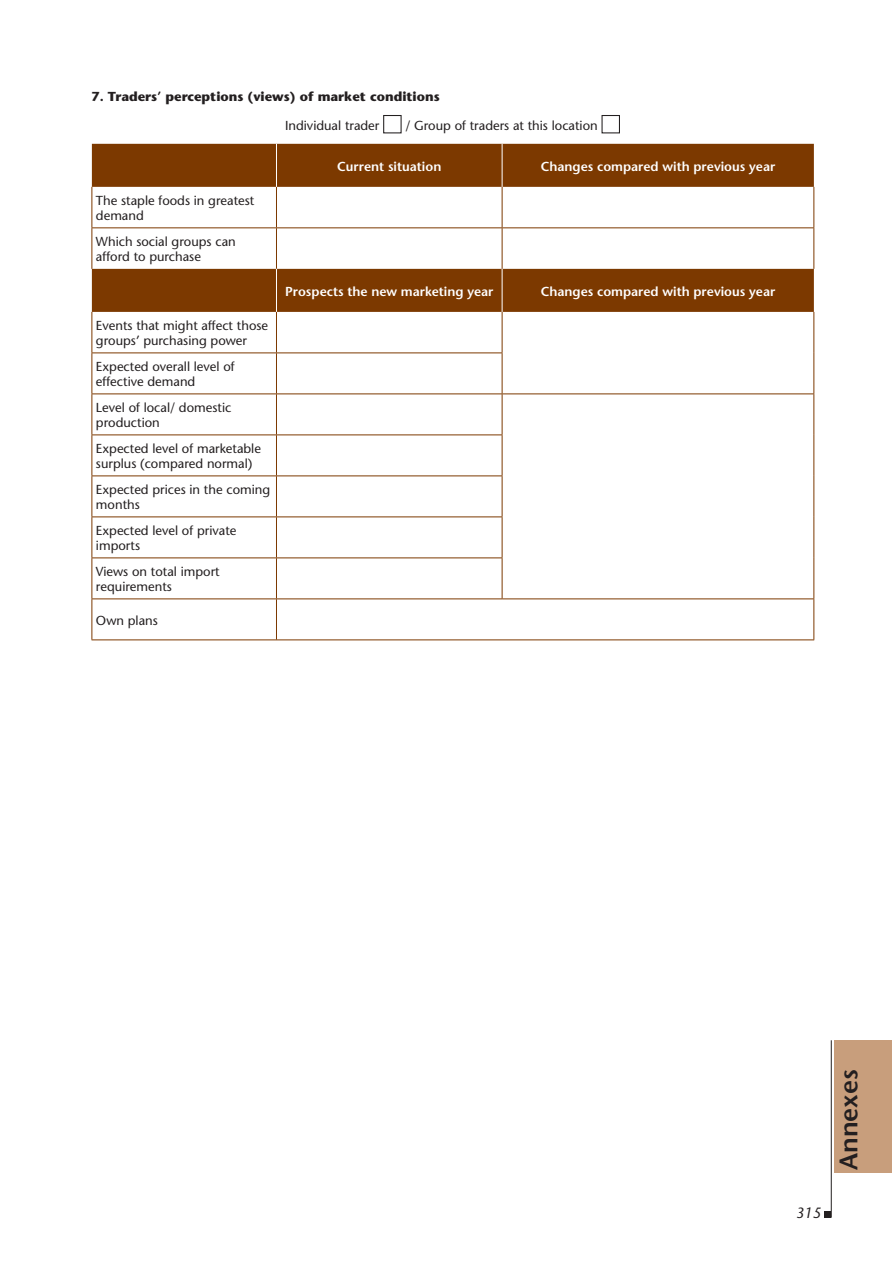
<style>
.page{position:relative;width:893px;height:1263px;background:#fff}
.page>*{position:absolute;margin:0;border:0;box-sizing:border-box;transform-origin:0 0}
.t1{font:600 25.5px "Stone Sans";color:#231f20}
.t2{font:italic 14.85px "Stone Sans";color:#231f20}
.t3{font:13.05px/15.6px "Stone Sans";color:#231f20}
.t4{font:600 13.05px "Stone Sans";color:#fff}
.t5{font:700 13.05px "Stone Sans";color:#231f20}
</style>
<div class="page">
<div style="left:824px;top:1212px;width:7px;height:6px;background:#231f20"></div>
<div style="left:834px;top:1040px;width:57px;height:133px;background:#c89e7c"></div>
<hr style="left:830px;top:1040px;width:1px;height:178px;background:#231f20">
<div style="left:383px;top:115px;width:18px;height:18px;border:1px solid #231f20"></div>
<div style="left:601px;top:115px;width:19px;height:18px;border:1px solid #231f20"></div>
<svg style="left:92px;top:144px;width:721px;height:168px;fill:#7c3900"></svg>
<hr style="left:91px;top:187px;width:1px;height:40px;background:#7c3900">
<hr style="left:276px;top:187px;width:1px;height:40px;background:#7c3900">
<hr style="left:501px;top:187px;width:1px;height:40px;background:#7c3900">
<hr style="left:813px;top:187px;width:1px;height:40px;background:#7c3900">
<hr style="left:91px;top:227px;width:185px;height:1px;background:#7c3900">
<hr style="left:91px;top:228px;width:1px;height:41px;background:#7c3900">
<hr style="left:276px;top:227px;width:226px;height:1px;background:#7c3900">
<hr style="left:276px;top:228px;width:1px;height:41px;background:#7c3900">
<hr style="left:502px;top:227px;width:312px;height:1px;background:#7c3900">
<hr style="left:501px;top:228px;width:1px;height:41px;background:#7c3900">
<hr style="left:813px;top:228px;width:1px;height:41px;background:#7c3900">
<hr style="left:91px;top:312px;width:1px;height:41px;background:#7c3900">
<hr style="left:276px;top:312px;width:1px;height:41px;background:#7c3900">
<hr style="left:501px;top:312px;width:1px;height:41px;background:#7c3900">
<hr style="left:813px;top:312px;width:1px;height:41px;background:#7c3900">
<hr style="left:813px;top:353px;width:1px;height:41px;background:#7c3900">
<hr style="left:91px;top:353px;width:185px;height:1px;background:#7c3900">
<hr style="left:91px;top:353px;width:1px;height:41px;background:#7c3900">
<hr style="left:276px;top:353px;width:226px;height:1px;background:#7c3900">
<hr style="left:276px;top:353px;width:1px;height:41px;background:#7c3900">
<hr style="left:501px;top:353px;width:1px;height:41px;background:#7c3900">
<hr style="left:91px;top:394px;width:185px;height:1px;background:#7c3900">
<hr style="left:91px;top:394px;width:1px;height:41px;background:#7c3900">
<hr style="left:276px;top:394px;width:226px;height:1px;background:#7c3900">
<hr style="left:276px;top:394px;width:1px;height:41px;background:#7c3900">
<hr style="left:502px;top:394px;width:312px;height:1px;background:#7c3900">
<hr style="left:501px;top:394px;width:1px;height:41px;background:#7c3900">
<hr style="left:813px;top:394px;width:1px;height:41px;background:#7c3900">
<hr style="left:813px;top:435px;width:1px;height:41px;background:#7c3900">
<hr style="left:813px;top:476px;width:1px;height:41px;background:#7c3900">
<hr style="left:813px;top:517px;width:1px;height:41px;background:#7c3900">
<hr style="left:813px;top:558px;width:1px;height:41px;background:#7c3900">
<hr style="left:91px;top:435px;width:185px;height:1px;background:#7c3900">
<hr style="left:91px;top:435px;width:1px;height:41px;background:#7c3900">
<hr style="left:276px;top:435px;width:226px;height:1px;background:#7c3900">
<hr style="left:276px;top:435px;width:1px;height:41px;background:#7c3900">
<hr style="left:501px;top:435px;width:1px;height:41px;background:#7c3900">
<hr style="left:91px;top:476px;width:185px;height:1px;background:#7c3900">
<hr style="left:91px;top:476px;width:1px;height:41px;background:#7c3900">
<hr style="left:276px;top:476px;width:226px;height:1px;background:#7c3900">
<hr style="left:276px;top:476px;width:1px;height:41px;background:#7c3900">
<hr style="left:501px;top:476px;width:1px;height:41px;background:#7c3900">
<hr style="left:91px;top:517px;width:185px;height:1px;background:#7c3900">
<hr style="left:91px;top:517px;width:1px;height:41px;background:#7c3900">
<hr style="left:276px;top:517px;width:226px;height:1px;background:#7c3900">
<hr style="left:276px;top:517px;width:1px;height:41px;background:#7c3900">
<hr style="left:501px;top:517px;width:1px;height:41px;background:#7c3900">
<hr style="left:91px;top:558px;width:185px;height:1px;background:#7c3900">
<hr style="left:91px;top:558px;width:1px;height:41px;background:#7c3900">
<hr style="left:276px;top:558px;width:226px;height:1px;background:#7c3900">
<hr style="left:276px;top:558px;width:1px;height:41px;background:#7c3900">
<hr style="left:501px;top:558px;width:1px;height:41px;background:#7c3900">
<hr style="left:91px;top:599px;width:185px;height:1px;background:#7c3900">
<hr style="left:91px;top:599px;width:1px;height:41px;background:#7c3900">
<hr style="left:276px;top:599px;width:226px;height:1px;background:#7c3900">
<hr style="left:276px;top:599px;width:1px;height:41px;background:#7c3900">
<hr style="left:502px;top:599px;width:312px;height:1px;background:#7c3900">
<hr style="left:813px;top:599px;width:1px;height:41px;background:#7c3900">
<hr style="left:91px;top:640px;width:723px;height:1px;background:#7c3900">
<hr style="left:276px;top:144px;width:1px;height:43px;background:#fff">
<hr style="left:501px;top:144px;width:1px;height:43px;background:#fff">
<hr style="left:276px;top:269px;width:1px;height:43px;background:#fff">
<hr style="left:501px;top:269px;width:1px;height:43px;background:#fff">
<p class="t5" style="left:91px;top:91px;width:350px">7. Traders’ perceptions (views) of market conditions</p>
<p class="t3" style="left:285px;top:119px;width:96px">Individual trader</p>
<p class="t3" style="left:405px;top:119px;width:194px">/ Group of traders at this location</p>
<p class="t4" style="left:337px;top:161px;width:106px">Current situation</p>
<p class="t4" style="left:540px;top:161px;width:236px">Changes compared with previous year</p>
<p class="t3" style="left:96px;top:194px;width:160px">The staple foods in greatest demand</p>
<p class="t3" style="left:96px;top:235px;width:141px">Which social groups can afford to purchase</p>
<p class="t4" style="left:285px;top:286px;width:210px">Prospects the new marketing year</p>
<p class="t4" style="left:540px;top:286px;width:236px">Changes compared with previous year</p>
<p class="t3" style="left:96px;top:319px;width:174px">Events that might affect those groups’ purchasing power</p>
<p class="t3" style="left:96px;top:360px;width:140px">Expected overall level of effective demand</p>
<p class="t3" style="left:96px;top:401px;width:137px">Level of local/ domestic production</p>
<p class="t3" style="left:96px;top:442px;width:166px">Expected level of marketable surplus (compared normal)</p>
<p class="t3" style="left:96px;top:483px;width:176px">Expected prices in the coming months</p>
<p class="t3" style="left:96px;top:524px;width:142px">Expected level of private imports</p>
<p class="t3" style="left:96px;top:565px;width:125px">Views on total import requirements</p>
<p class="t3" style="left:96px;top:614px;width:63px">Own plans</p>
<p class="t2" style="left:795px;top:1207px;width:27px">315</p>
<h1 class="t1" style="left:838px;top:1170px;width:102px;rotate:-90deg">Annexes</h1>
</div>
